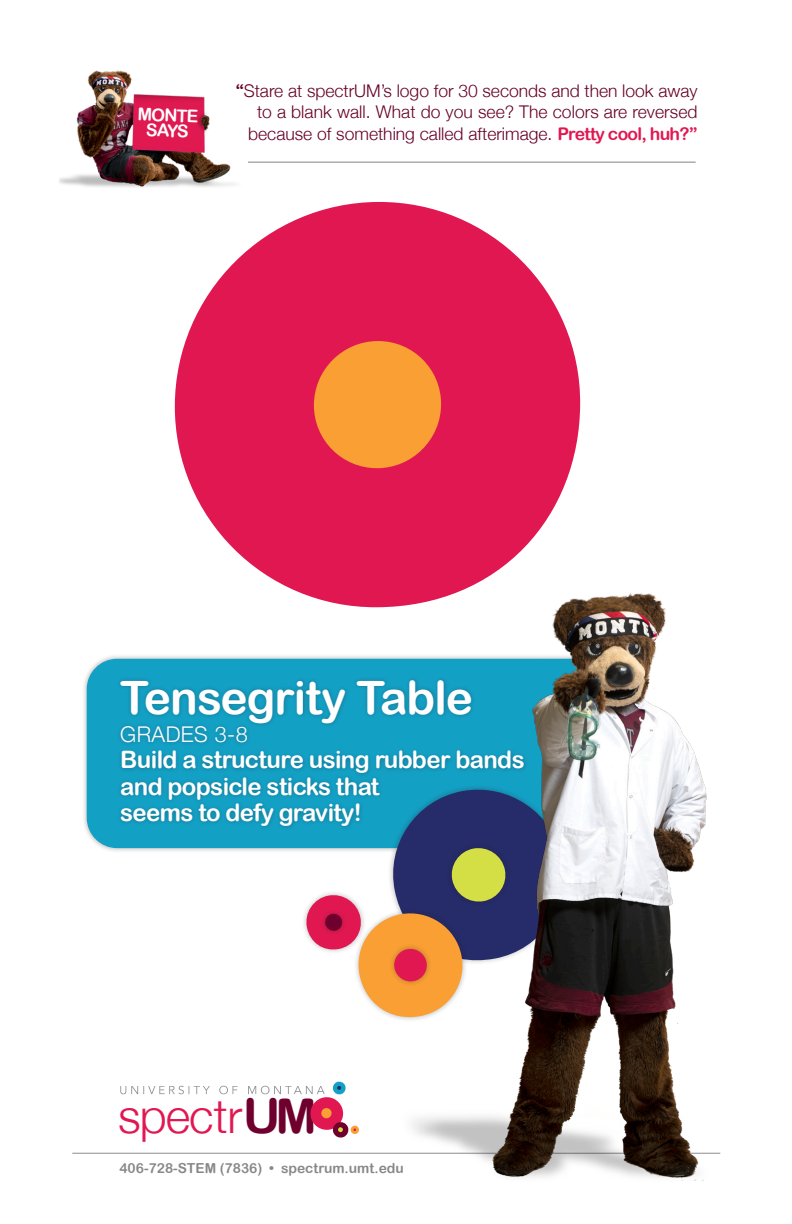
<style>
.page{position:relative;width:792px;height:1224px;background:#fff}
.page>*{position:absolute;margin:0;border:0;box-sizing:border-box;transform-origin:0 0}
.t1{font:300 47px "Helvetica Neue";letter-spacing:-.02em;color:#e11751}
.t2{font:46px "Arial Rounded MT Bold";letter-spacing:-.02em;color:#fff}
.t3{font:24px/26.4px "Arial Rounded MT Bold";letter-spacing:-.025em;color:#fff}
.t4{font:300 21.6px "Helvetica Neue";letter-spacing:.02em;color:#fff}
.t5{font:300 17.4px "Helvetica Neue";color:#670027}
.t6{font:17.4px "Arial Rounded MT Bold";color:#fff}
.t7{font:13.8px "Arial Rounded MT Bold";color:#231f20}
.s1{font-family:"Arial Rounded MT Bold";font-weight:400}
.s2{font-family:"Arial Rounded MT Bold";font-weight:400;color:#e11751}
.s3{font-family:"Arial Rounded MT Bold";font-weight:400;font-size:48px;color:#6f002d}
</style>
<div class="page">
<hr style="left:72px;top:1153px;width:648px;height:1px;background:#8b8d90">
<img style="left:120px;top:1085px;width:80px;height:10px">
<div style="left:174px;top:201px;width:407px;height:407px;background:#e11751;border-radius:50%"></div>
<div style="left:314px;top:341px;width:127px;height:127px;background:#f99f33;border-radius:50%"></div>
<img style="left:60px;top:70px;width:244px;height:156px">
<hr style="left:248px;top:162px;width:448px;height:1px;background:#8b8d90">
<div style="left:82px;top:654px;width:539px;height:199px;background:#231f20;opacity:.3"></div>
<div style="left:87px;top:659px;width:529px;height:189px;background:#13a0c5;border-radius:30px"></div>
<div style="left:116px;top:676px;width:412px;height:155px;background:#231f20;opacity:.3"></div>
<img style="left:202px;top:560px;width:519px;height:621px">
<p class="t6" style="left:138px;top:104px;width:62px;rotate:2deg">MONTE</p>
<p class="t6" style="left:147px;top:119px;width:44px;rotate:2deg">SAYS</p>
<p class="t5" style="left:236px;top:80px;width:463px"><span class="s1">“</span>Stare at spectrUM’s logo for 30 seconds and then look away</p>
<p class="t5" style="left:257px;top:102px;width:442px">to a blank wall. What do you see? The colors are reversed</p>
<p class="t5" style="left:248px;top:123px;width:451px">because of something called afterimage. <span class="s2">Pretty cool, huh?”</span></p>
<p class="t2" style="left:120px;top:670px;width:354px">Tensegrity Table</p>
<p class="t4" style="left:120px;top:721px;width:129px">GRADES 3-8</p>
<p class="t3" style="left:120px;top:746px;width:406px">Build a structure using rubber bands and popsicle sticks that</p>
<p class="t3" style="left:120px;top:799px;width:243px">seems to defy gravity!</p>
<p class="t1" style="left:118px;top:1088px;width:201px">spectr<span class="s3">UM</span></p>
<p class="t7" style="left:119px;top:1160px;width:286px">406-728-STEM (7836) • spectrum.umt.edu</p>
</div>
